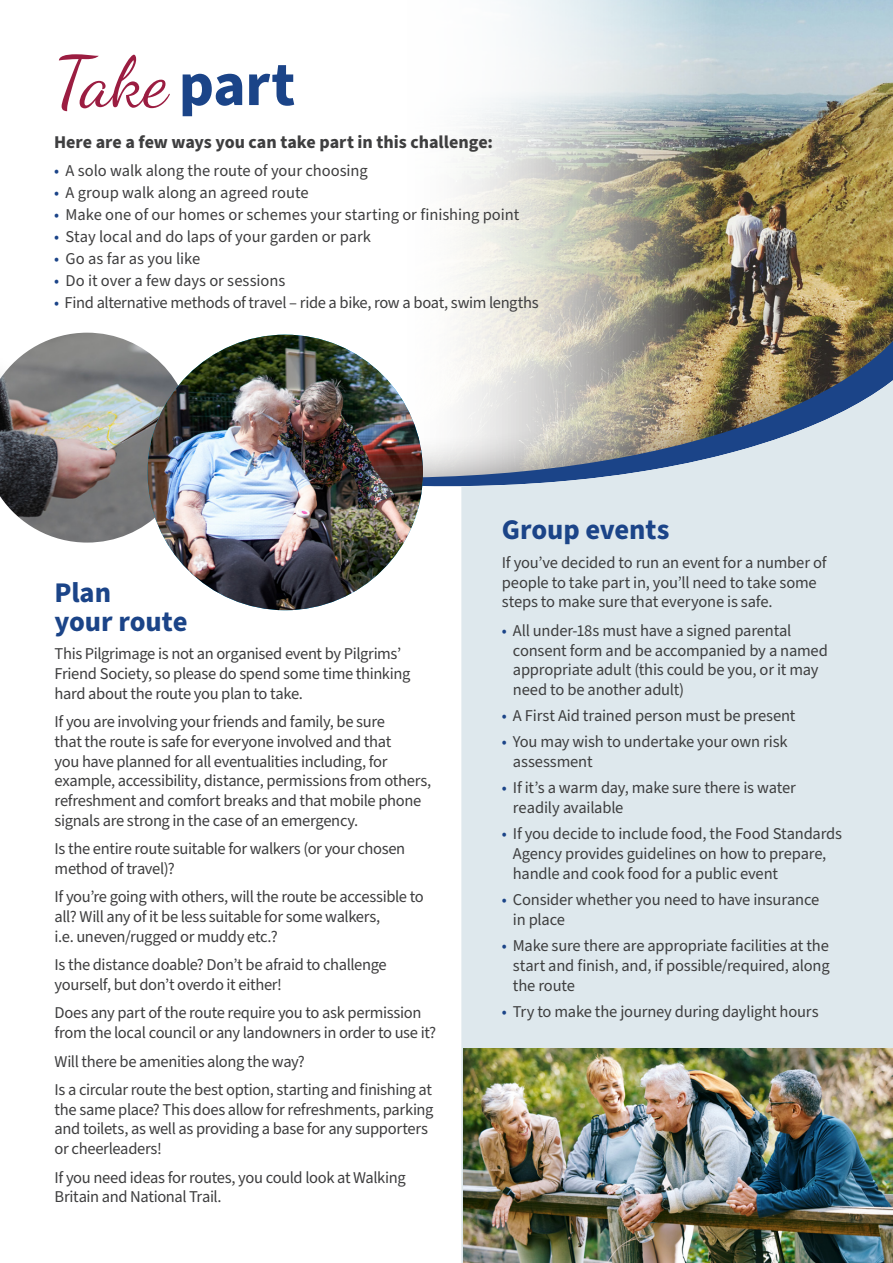
<style>
.page{position:relative;width:893px;height:1263px;background:#fff}
.page>*{position:absolute;margin:0;border:0;box-sizing:border-box;transform-origin:0 0}
.main{font:70.5px "Dancing Script";color:#9b1d41}
.main-2{font:700 28.5px/28.5px "Source Sans Pro";letter-spacing:-.005em;color:#1b4488}
.main-3{font:700 18px "Source Sans Pro";color:#3e3e3f}
.main-4{font:16.5px/19.8px "Source Sans Pro";letter-spacing:-.02em;color:#3e3e3f}
.main-5{font:16.5px "Source Sans Pro";color:#3e3e3f}
.s1{font-family:"Source Sans Pro";font-weight:700;font-size:61.5px;color:#1b4488}
.s2{color:#1b4488}
</style>
<div class="page">
<img style="left:459px;top:0;width:434px;height:274px">
<img style="left:80px;top:280px;width:813px;height:331px">
<svg style="left:461px;top:380px;width:432px;height:883px;background:#d8e0e5"></svg>
<img style="left:463px;top:1049px;width:430px;height:214px">
<img style="left:0;top:333px;width:192px;height:210px">
<img style="left:147px;top:335px;width:276px;height:275px;border-radius:138px">
<p class="main" style="left:54px;top:40px;width:243px">Take <span class="s1">part</span></p>
<p class="main-3" style="left:54px;top:130px;width:441px">Here are a few ways you can take part in this challenge:</p>
<p class="main-4" style="left:54px;top:161px;width:315px"><span class="s2">•</span> A solo walk along the route of your choosing</p>
<p class="main-4" style="left:54px;top:183px;width:256px"><span class="s2">•</span> A group walk along an agreed route</p>
<p class="main-5" style="left:54px;top:204px;width:467px"><span class="s2">•</span> Make one of our homes or schemes your starting or finishing point</p>
<p class="main-4" style="left:54px;top:227px;width:319px"><span class="s2">•</span> Stay local and do laps of your garden or park</p>
<p class="main-5" style="left:54px;top:247px;width:148px"><span class="s2">•</span> Go as far as you like</p>
<p class="main-5" style="left:54px;top:269px;width:233px"><span class="s2">•</span> Do it over a few days or sessions</p>
<p class="main-4" style="left:54px;top:293px;width:486px"><span class="s2">•</span> Find alternative methods of travel – ride a bike, row a boat, swim lengths</p>
<p class="main-2" style="left:55px;top:579px;width:134px">Plan<br>your route</p>
<p class="main-4" style="left:55px;top:644px;width:357px">This Pilgrimage is not an organised event by Pilgrims’<br>Friend Society, so please do spend some time thinking hard about the route you plan to take.</p>
<p class="main-4" style="left:55px;top:712px;width:378px">If you are involving your friends and family, be sure<br>that the route is safe for everyone involved and that<br>you have planned for all eventualities including, for example, accessibility, distance, permissions from others, refreshment and comfort breaks and that mobile phone signals are strong in the case of an emergency.</p>
<p class="main-4" style="left:55px;top:839px;width:352px">Is the entire route suitable for walkers (or your chosen method of travel)?</p>
<p class="main-4" style="left:55px;top:887px;width:371px">If you’re going with others, will the route be accessible to all? Will any of it be less suitable for some walkers,<br>i.e. uneven/rugged or muddy etc.?</p>
<p class="main-4" style="left:55px;top:955px;width:334px">Is the distance doable? Don’t be afraid to challenge yourself, but don’t overdo it either!</p>
<p class="main-4" style="left:55px;top:1003px;width:383px">Does any part of the route require you to ask permission from the local council or any landowners in order to use it?</p>
<p class="main-4" style="left:55px;top:1052px;width:252px">Will there be amenities along the way?</p>
<p class="main-4" style="left:55px;top:1080px;width:380px">Is a circular route the best option, starting and finishing at the same place? This does allow for refreshments, parking and toilets, as well as providing a base for any supporters or cheerleaders!</p>
<p class="main-4" style="left:55px;top:1168px;width:353px">If you need ideas for routes, you could look at Walking<br>Britain and National Trail.</p>
<p class="main-2" style="left:502px;top:516px;width:169px">Group events</p>
<p class="main-4" style="left:502px;top:553px;width:326px">If you’ve decided to run an event for a number of people to take part in, you’ll need to take some steps to make sure that everyone is safe.</p>
<p class="main-4" style="left:513px;top:621px;width:317px;text-indent:-11px"><span class="s2">•</span> All under-18s must have a signed parental consent form and be accompanied by a named appropriate adult (this could be you, or it may need to be another adult)</p>
<p class="main-4" style="left:502px;top:706px;width:295px"><span class="s2">•</span> A First Aid trained person must be present</p>
<p class="main-4" style="left:513px;top:733px;width:276px;text-indent:-11px"><span class="s2">•</span> You may wish to undertake your own risk assessment</p>
<p class="main-4" style="left:513px;top:779px;width:284px;text-indent:-11px"><span class="s2">•</span> If it’s a warm day, make sure there is water readily available</p>
<p class="main-4" style="left:513px;top:824px;width:331px;text-indent:-11px"><span class="s2">•</span> If you decide to include food, the Food Standards<br>Agency provides guidelines on how to prepare, handle and cook food for a public event</p>
<p class="main-4" style="left:513px;top:890px;width:308px;text-indent:-11px"><span class="s2">•</span> Consider whether you need to have insurance in place</p>
<p class="main-4" style="left:513px;top:936px;width:318px;text-align:justify;text-indent:-11px"><span class="s2">•</span> Make sure there are appropriate facilities at the start and finish, and, if possible/required, along the route</p>
<p class="main-4" style="left:502px;top:1002px;width:318px"><span class="s2">•</span> Try to make the journey during daylight hours</p>
</div>
